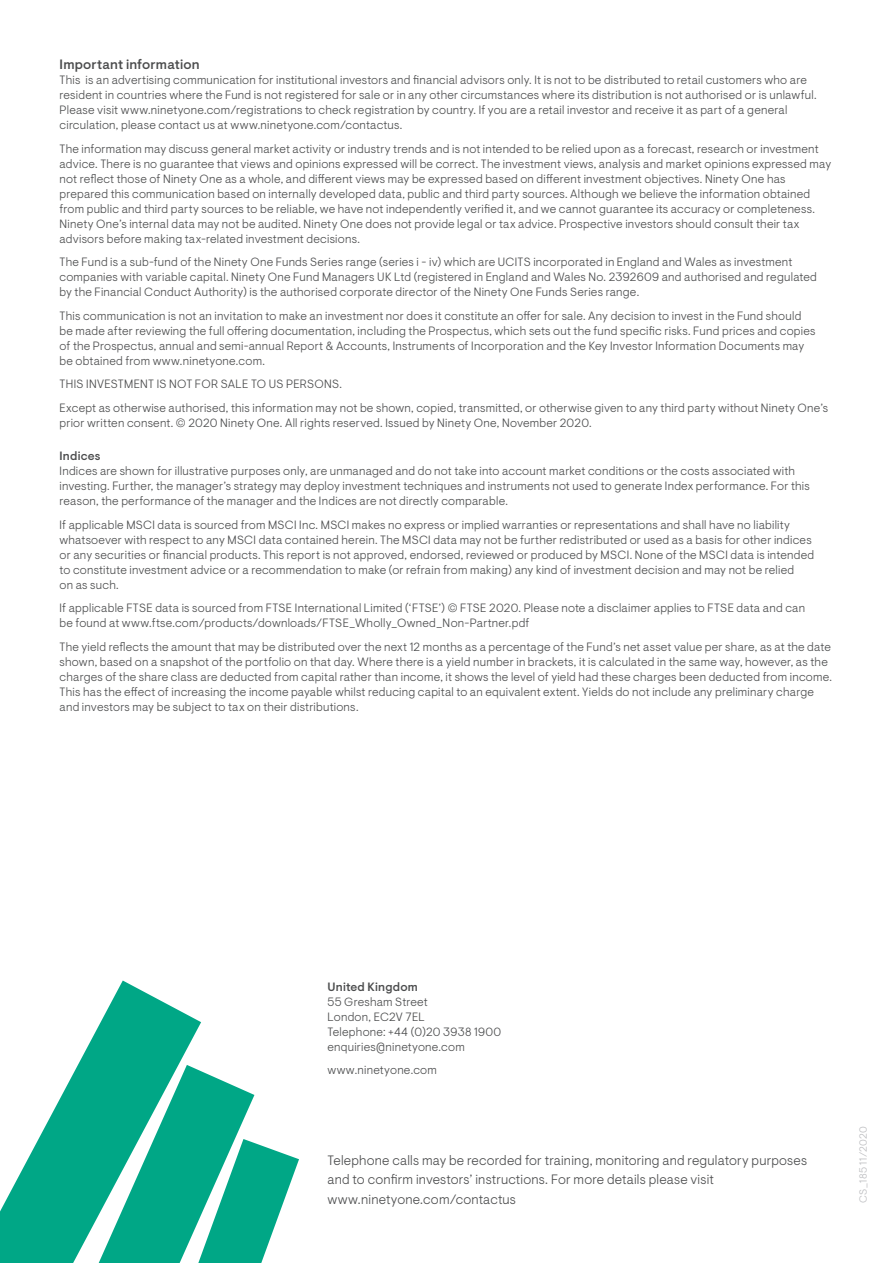
<style>
.page{position:relative;width:893px;height:1263px;background:#fff}
.page>*{position:absolute;margin:0;border:0;box-sizing:border-box;transform-origin:0 0}
.Body_text{font:300 13.5px/19.5px "Ninety One Visuelt";letter-spacing:.015em;color:#4b4c4d}
.Important_info_heade{font:500 13.5px "Ninety One Visuelt";letter-spacing:.015em;color:#4b4c4d}
.Important_info_body{font:300 12px/15px "Ninety One Visuelt";letter-spacing:.02em;color:#4b4c4d}
.Important_info_sub_h{font:500 12px "Ninety One Visuelt";letter-spacing:.02em;color:#4b4c4d}
.Document_code{font:300 10.5px "Ninety One Visuelt";letter-spacing:.045em;color:#bbbcbf}
</style>
<div class="page">
<svg style="left:0;top:980px;width:201px;height:283px;fill:#00a786"></svg>
<svg style="left:99px;top:1065px;width:200px;height:198px"></svg>
<p class="Important_info_heade" style="left:60px;top:56px;width:141px">Important information</p>
<p class="Important_info_body" style="left:60px;top:72px;width:759px">This is an advertising communication for institutional investors and financial advisors only. It is not to be distributed to retail customers who are resident in countries where the Fund is not registered for sale or in any other circumstances where its distribution is not authorised or is unlawful.<br>Please visit www.ninetyone.com/registrations to check registration by country. If you are a retail investor and receive it as part of a general circulation, please contact us at www.ninetyone.com/contactus.</p>
<p class="Important_info_body" style="left:60px;top:141px;width:773px">The information may discuss general market activity or industry trends and is not intended to be relied upon as a forecast, research or investment advice. There is no guarantee that views and opinions expressed will be correct. The investment views, analysis and market opinions expressed may not reflect those of Ninety One as a whole, and different views may be expressed based on different investment objectives. Ninety One has prepared this communication based on internally developed data, public and third party sources. Although we believe the information obtained from public and third party sources to be reliable, we have not independently verified it, and we cannot guarantee its accuracy or completeness.<br>Ninety One’s internal data may not be audited. Ninety One does not provide legal or tax advice. Prospective investors should consult their tax advisors before making tax-related investment decisions.</p>
<p class="Important_info_body" style="left:60px;top:254px;width:759px">The Fund is a sub-fund of the Ninety One Funds Series range (series i - iv) which are UCITS incorporated in England and Wales as investment companies with variable capital. Ninety One Fund Managers UK Ltd (registered in England and Wales No. 2392609 and authorised and regulated by the Financial Conduct Authority) is the authorised corporate director of the Ninety One Funds Series range.</p>
<p class="Important_info_body" style="left:60px;top:308px;width:757px">This communication is not an invitation to make an investment nor does it constitute an offer for sale. Any decision to invest in the Fund should be made after reviewing the full offering documentation, including the Prospectus, which sets out the fund specific risks. Fund prices and copies of the Prospectus, annual and semi-annual Report &amp; Accounts, Instruments of Incorporation and the Key Investor Information Documents may be obtained from www.ninetyone.com.</p>
<p class="Important_info_body" style="left:60px;top:376px;width:284px">THIS INVESTMENT IS NOT FOR SALE TO US PERSONS.</p>
<p class="Important_info_body" style="left:60px;top:400px;width:770px">Except as otherwise authorised, this information may not be shown, copied, transmitted, or otherwise given to any third party without Ninety One’s prior written consent. © 2020 Ninety One. All rights reserved. Issued by Ninety One, November 2020.</p>
<p class="Important_info_sub_h" style="left:60px;top:449px;width:42px">Indices</p>
<p class="Important_info_body" style="left:60px;top:463px;width:752px">Indices are shown for illustrative purposes only, are unmanaged and do not take into account market conditions or the costs associated with investing. Further, the manager’s strategy may deploy investment techniques and instruments not used to generate Index performance. For this reason, the performance of the manager and the Indices are not directly comparable.</p>
<p class="Important_info_body" style="left:60px;top:517px;width:756px">If applicable MSCI data is sourced from MSCI Inc. MSCI makes no express or implied warranties or representations and shall have no liability whatsoever with respect to any MSCI data contained herein. The MSCI data may not be further redistributed or used as a basis for other indices or any securities or financial products. This report is not approved, endorsed, reviewed or produced by MSCI. None of the MSCI data is intended to constitute investment advice or a recommendation to make (or refrain from making) any kind of investment decision and may not be relied<br>on as such.</p>
<p class="Important_info_body" style="left:60px;top:601px;width:747px">If applicable FTSE data is sourced from FTSE International Limited (‘FTSE’) © FTSE 2020. Please note a disclaimer applies to FTSE data and can be found at www.ftse.com/products/downloads/FTSE_Wholly_Owned_Non-Partner.pdf</p>
<p class="Important_info_body" style="left:60px;top:639px;width:774px">The yield reflects the amount that may be distributed over the next 12 months as a percentage of the Fund’s net asset value per share, as at the date shown, based on a snapshot of the portfolio on that day. Where there is a yield number in brackets, it is calculated in the same way, however, as the charges of the share class are deducted from capital rather than income, it shows the level of yield had these charges been deducted from income.<br>This has the effect of increasing the income payable whilst reducing capital to an equivalent extent. Yields do not include any preliminary charge and investors may be subject to tax on their distributions.</p>
<p class="Important_info_sub_h" style="left:327px;top:979px;width:92px">United Kingdom</p>
<p class="Important_info_body" style="left:327px;top:994px;width:175px">55 Gresham Street<br>London, EC2V 7EL<br>Telephone: +44 (0)20 3938 1900 enquiries@ninetyone.com</p>
<p class="Important_info_body" style="left:327px;top:1063px;width:111px">www.ninetyone.com</p>
<p class="Body_text" style="left:327px;top:1151px;width:481px">Telephone calls may be recorded for training, monitoring and regulatory purposes and to confirm investors’ instructions. For more details please visit www.ninetyone.com/contactus</p>
<p class="Document_code" style="left:857px;top:1203px;width:79px;rotate:-90deg">CS_185 11/2020</p>
</div>
